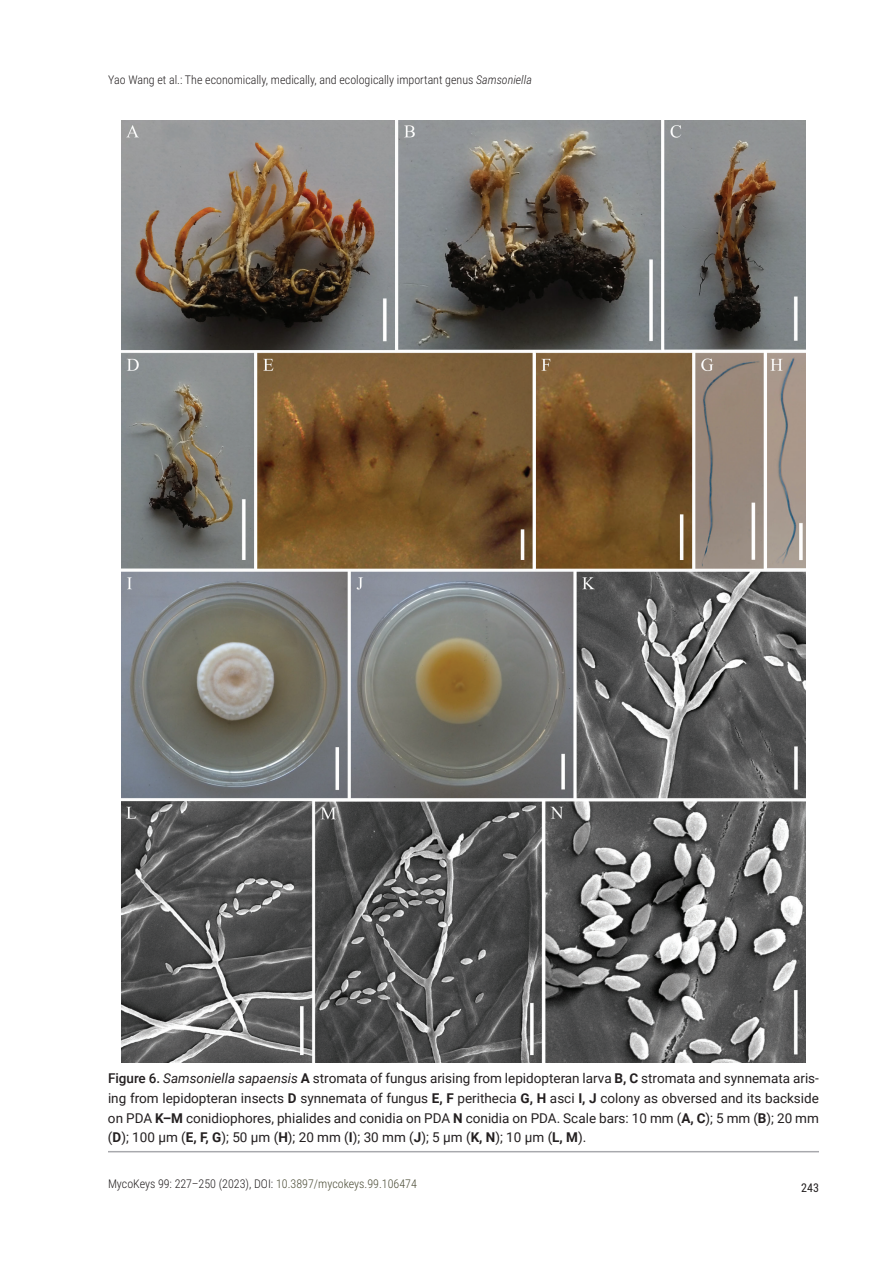
<style>
.page{position:relative;width:893px;height:1263px;background:#fff}
.page>*{position:absolute;margin:0;border:0;box-sizing:border-box;transform-origin:0 0}
.t1{font:13.5px/19.8px "Roboto";color:#231f20;text-align:justify}
.t2{font:300 12px "Roboto Condensed";color:#231f20}
.t3{font:12px "Roboto Condensed";color:#231f20}
.s1{font-style:italic}
.s2{font-weight:500}
.s3{font-weight:700}
.s4{color:#4c4d37}
</style>
<div class="page">
<hr style="left:108px;top:1151px;width:711px;height:1px;background:#a8a9ad">
<img style="left:122px;top:121px;width:683px;height:941px">
<p class="t2" style="left:108px;top:71px;width:425px">Yao Wang et al.: The economically, medically, and ecologically important genus <span class="s1">Samsoniella</span></p>
<p class="t1" style="left:108px;top:1068px;width:712px"><span class="s2">Figure 6.</span> <span class="s1">Samsoniella sapaensis</span> <span class="s3">A</span> stromata of fungus arising from lepidopteran larva <span class="s3">B, C</span> stromata and synnemata aris&shy;ing from lepidopteran insects <span class="s3">D</span> synnemata of fungus <span class="s3">E, F</span> perithecia <span class="s3">G, H</span> asci <span class="s3">I, J</span> colony as obversed and its backside on PDA <span class="s3">K–M</span> conidiophores, phialides and conidia on PDA <span class="s3">N</span> conidia on PDA. Scale bars: 10 mm (<span class="s3">A, C</span>); 5 mm (<span class="s3">B</span>); 20 mm (<span class="s3">D</span>); 100 µm (<span class="s3">E, F, G</span>); 50 µm (<span class="s3">H</span>); 20 mm (<span class="s3">I</span>); 30 mm (<span class="s3">J</span>); 5 µm (<span class="s3">K, N</span>); 10 µm (<span class="s3">L, M</span>).</p>
<p class="t2" style="left:108px;top:1175px;width:310px">MycoKeys 99: 227–250 (2023), DOI: <span class="s4">10.3897/mycokeys.99.106474</span></p>
<p class="t3" style="left:801px;top:1179px;width:19px">243</p>
</div>
